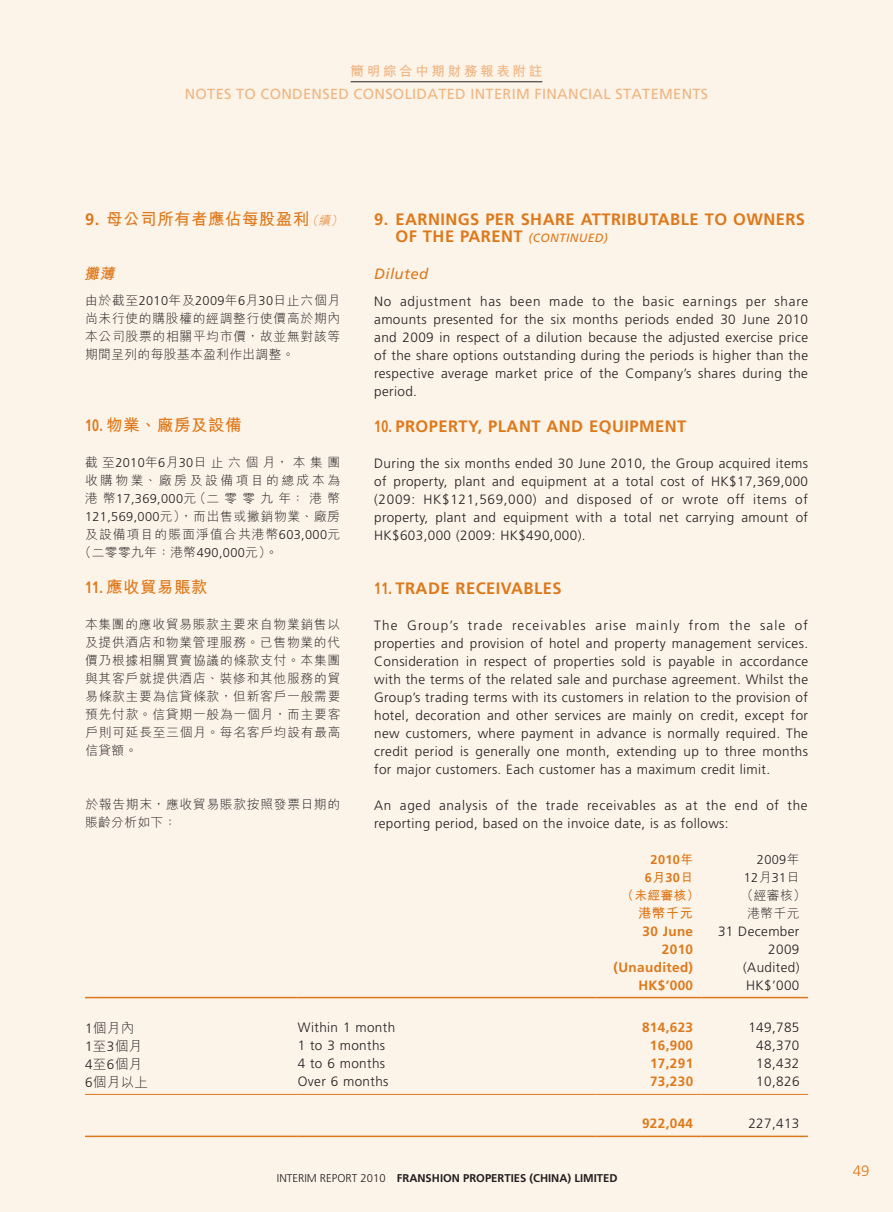
<style>
.page{position:relative;width:893px;height:1212px;background:#fcf3e9}
.page>*{position:absolute;margin:0;border:0;box-sizing:border-box;transform-origin:0 0}
.t1{font:700 16.5px/17.2px "Frutiger LT Std";letter-spacing:.03em;color:#de791b}
.t2{font:700 16.5px "Frutiger LT Std";letter-spacing:.03em;color:#de791b;scale:.75 1}
.t3{font:700 16.5px "M Hei HK";letter-spacing:.03em;color:#de791b}
.t4{font:italic 15px "Frutiger LT Std";letter-spacing:.03em;color:#de791b}
.t5{font:300 15px "Frutiger LT Std";color:#de791b}
.t6{font:italic 700 15px "M Hei HK";color:#de791b}
.t7{font:14.7px "Frutiger LT Std";letter-spacing:.02em;color:#efb580}
.t8{font:300 13.5px/18px "Frutiger LT Std";letter-spacing:.03em;color:#231f20;text-align:justify}
.t9{font:700 13.5px "Frutiger LT Std";letter-spacing:.03em;color:#de791b}
.t10{font:300 13.5px "M Hei HK";letter-spacing:.03em;color:#231f20}
.t11{font:700 13.5px "M Hei HK";letter-spacing:.2em;color:#efb580}
.t12{font:700 13.5px "M Hei HK";color:#de791b}
.t13{font:300 12.75px/18px "M Hei HK";letter-spacing:.06em;color:#231f20;text-align:justify}
.t14{font:300 12.75px "M Hei HK";letter-spacing:.41em;color:#231f20}
.t15{font:300 12.75px "M Hei HK";letter-spacing:.09em;color:#231f20}
.t16{font:300 12.75px "M Hei HK";letter-spacing:.35em;color:#231f20}
.t17{font:300 12.75px "M Hei HK";letter-spacing:.2em;color:#231f20}
.t18{font:300 12.75px "Frutiger LT Std";letter-spacing:.03em;color:#231f20}
.t19{font:700 12.75px "Frutiger LT Std";letter-spacing:.03em;color:#de791b}
.t20{font:700 12.75px "M Hei HK";color:#de791b}
.t21{font:700 11.25px "Frutiger LT Std";color:#231f20}
.s1{font-family:"Frutiger LT Std"}
.s2{font-weight:300;font-style:italic;font-size:12px}
.s3{font-weight:400;font-style:italic;font-size:12px}
.s4{font-family:"M Hei HK"}
.s5{font-weight:300}
</style>
<div class="page">
<hr style="left:351px;top:82px;width:191px;height:1px;background:#231f20">
<hr style="left:85px;top:997px;width:213px;height:1px;background:#de791b">
<hr style="left:298px;top:997px;width:297px;height:1px;background:#de791b">
<hr style="left:595px;top:997px;width:107px;height:1px;background:#de791b">
<hr style="left:702px;top:997px;width:106px;height:1px;background:#de791b">
<hr style="left:85px;top:1094px;width:213px;height:1px;background:#de791b">
<hr style="left:298px;top:1094px;width:297px;height:1px;background:#de791b">
<hr style="left:595px;top:1094px;width:107px;height:1px;background:#de791b">
<hr style="left:702px;top:1094px;width:106px;height:1px;background:#de791b">
<hr style="left:85px;top:1135px;width:213px;height:2px;background:#de791b">
<hr style="left:298px;top:1135px;width:297px;height:2px;background:#de791b">
<hr style="left:595px;top:1135px;width:107px;height:2px;background:#de791b">
<hr style="left:702px;top:1135px;width:106px;height:2px;background:#de791b">
<p class="t11" style="left:351px;top:61px;width:193px">簡明綜合中期財務報表附註</p>
<p class="t7" style="left:185px;top:86px;width:525px">NOTES TO CONDENSED CONSOLIDATED INTERIM FINANCIAL STATEMENTS</p>
<p class="t3" style="left:85px;top:207px;width:262px"><span class="s1">9.</span> 母公司所有者應佔每股盈利<span class="s2">（續）</span></p>
<p class="t6" style="left:84px;top:262px;width:35px">攤薄</p>
<p class="t13" style="left:85px;top:291px;width:257px">由於截至<span class="s1">2010</span>年及<span class="s1">2009</span>年<span class="s1">6</span>月<span class="s1">30</span>日止六個月尚未行使的購股權的經調整行使價高於期內本公司股票的相關平均市價，故並無對該等期間呈列的每股基本盈利作出調整。</p>
<p class="t3" style="left:85px;top:413px;width:158px"><span class="s1">10.</span> 物業、廠房及設備</p>
<p class="t16" style="left:85px;top:454px;width:257px">截至<span class="s1">2010</span>年<span class="s1">6</span>月<span class="s1">30</span>日止六個月，本集團</p>
<p class="t17" style="left:85px;top:472px;width:257px">收購物業、廠房及設備項目的總成本為</p>
<p class="t14" style="left:85px;top:490px;width:257px">港幣<span class="s1">17,369,000</span>元（二零零九年：港幣</p>
<p class="t13" style="left:85px;top:507px;width:257px"><span class="s1">121,569,000</span>元），而出售或撇銷物業、廠房</p>
<p class="t15" style="left:85px;top:526px;width:257px">及設備項目的賬面淨值合共港幣<span class="s1">603,000</span>元</p>
<p class="t13" style="left:79px;top:543px;width:201px">（二零零九年：港幣<span class="s1">490,000</span>元）。</p>
<p class="t3" style="left:85px;top:575px;width:124px"><span class="s1">11.</span> 應收貿易賬款</p>
<p class="t13" style="left:85px;top:615px;width:257px">本集團的應收貿易賬款主要來自物業銷售以及提供酒店和物業管理服務。已售物業的代價乃根據相關買賣協議的條款支付。本集團與其客戶就提供酒店、裝修和其他服務的貿易條款主要為信貸條款，但新客戶一般需要預先付款。信貸期一般為一個月，而主要客戶則可延長至三個月。每名客戶均設有最高信貸額。</p>
<p class="t13" style="left:85px;top:795px;width:257px">於報告期末，應收貿易賬款按照發票日期的賬齡分析如下：</p>
<p class="t1" style="left:395px;top:211px;width:411px;text-indent:-21px">9. EARNINGS PER SHARE ATTRIBUTABLE TO OWNERS<br>OF THE PARENT <span class="s3">(CONTINUED)</span></p>
<p class="t4" style="left:374px;top:265px;width:56px">Diluted</p>
<p class="t8" style="left:374px;top:292px;width:435px">No adjustment has been made to the basic earnings per share amounts presented for the six months periods ended 30 June 2010 and 2009 in respect of a dilution because the adjusted exercise price of the share options outstanding during the periods is higher than the respective average market price of the Company’s shares during the period.</p>
<p class="t2" style="left:374px;top:416px;width:418px">10. PROPERTY, PLANT AND EQUIPMENT</p>
<p class="t8" style="left:374px;top:454px;width:435px">During the six months ended 30 June 2010, the Group acquired items of property, plant and equipment at a total cost of HK$17,369,000 (2009: HK$121,569,000) and disposed of or wrote off items of property, plant and equipment with a total net carrying amount of HK$603,000 (2009: HK$490,000).</p>
<p class="t2" style="left:374px;top:578px;width:251px">11. TRADE RECEIVABLES</p>
<p class="t8" style="left:374px;top:616px;width:435px">The Group’s trade receivables arise mainly from the sale of properties and provision of hotel and property management services.<br>Consideration in respect of properties sold is payable in accordance with the terms of the related sale and purchase agreement. Whilst the Group’s trading terms with its customers in relation to the provision of hotel, decoration and other services are mainly on credit, except for new customers, where payment in advance is normally required. The credit period is generally one month, extending up to three months for major customers. Each customer has a maximum credit limit.</p>
<p class="t8" style="left:374px;top:796px;width:435px">An aged analysis of the trade receivables as at the end of the reporting period, based on the invoice date, is as follows:</p>
<p class="t19" style="left:651px;top:852px;width:44px">2010<span class="s4">年</span></p>
<p class="t18" style="left:757px;top:853px;width:44px">2009<span class="s4">年</span></p>
<p class="t19" style="left:645px;top:870px;width:50px">6<span class="s4">月</span>30<span class="s4">日</span></p>
<p class="t18" style="left:744px;top:871px;width:57px">12<span class="s4">月</span>31<span class="s4">日</span></p>
<p class="t20" style="left:621px;top:886px;width:80px">（未經審核）</p>
<p class="t13" style="left:741px;top:886px;width:67px">（經審核）</p>
<p class="t12" style="left:638px;top:903px;width:57px">港幣千元</p>
<p class="t13" style="left:747px;top:904px;width:54px">港幣千元</p>
<p class="t9" style="left:642px;top:923px;width:52px">30 June</p>
<p class="t8" style="left:718px;top:922px;width:83px">31 December</p>
<p class="t9" style="left:662px;top:941px;width:33px">2010</p>
<p class="t8" style="left:768px;top:940px;width:33px">2009</p>
<p class="t9" style="left:614px;top:959px;width:81px">(Unaudited)</p>
<p class="t8" style="left:743px;top:958px;width:58px">(Audited)</p>
<p class="t9" style="left:638px;top:977px;width:56px">HK$’000</p>
<p class="t8" style="left:746px;top:976px;width:55px">HK$’000</p>
<p class="t10" style="left:85px;top:1018px;width:51px"><span class="s1">1</span>個月內</p>
<p class="t8" style="left:298px;top:1018px;width:99px">Within 1 month</p>
<p class="t9" style="left:642px;top:1019px;width:53px">814,623</p>
<p class="t8" style="left:748px;top:1018px;width:53px">149,785</p>
<p class="t10" style="left:85px;top:1036px;width:59px"><span class="s1">1</span>至<span class="s1">3</span>個月</p>
<p class="t8" style="left:298px;top:1036px;width:89px">1 to 3 months</p>
<p class="t9" style="left:650px;top:1037px;width:45px">16,900</p>
<p class="t8" style="left:756px;top:1036px;width:45px">48,370</p>
<p class="t10" style="left:85px;top:1054px;width:59px"><span class="s1">4</span>至<span class="s1">6</span>個月</p>
<p class="t8" style="left:298px;top:1054px;width:89px">4 to 6 months</p>
<p class="t9" style="left:650px;top:1055px;width:45px">17,291</p>
<p class="t8" style="left:756px;top:1054px;width:45px">18,432</p>
<p class="t10" style="left:85px;top:1072px;width:65px"><span class="s1">6</span>個月以上</p>
<p class="t8" style="left:298px;top:1072px;width:92px">Over 6 months</p>
<p class="t9" style="left:650px;top:1073px;width:45px">73,230</p>
<p class="t8" style="left:756px;top:1072px;width:45px">10,826</p>
<p class="t9" style="left:642px;top:1116px;width:53px">922,044</p>
<p class="t8" style="left:748px;top:1115px;width:53px">227,413</p>
<p class="t21" style="left:277px;top:1171px;width:342px"><span class="s5">INTERIM REPORT 2010</span> FRANSHION PROPERTIES (CHINA) LIMITED</p>
<p class="t5" style="left:853px;top:1162px;width:18px">49</p>
</div>
